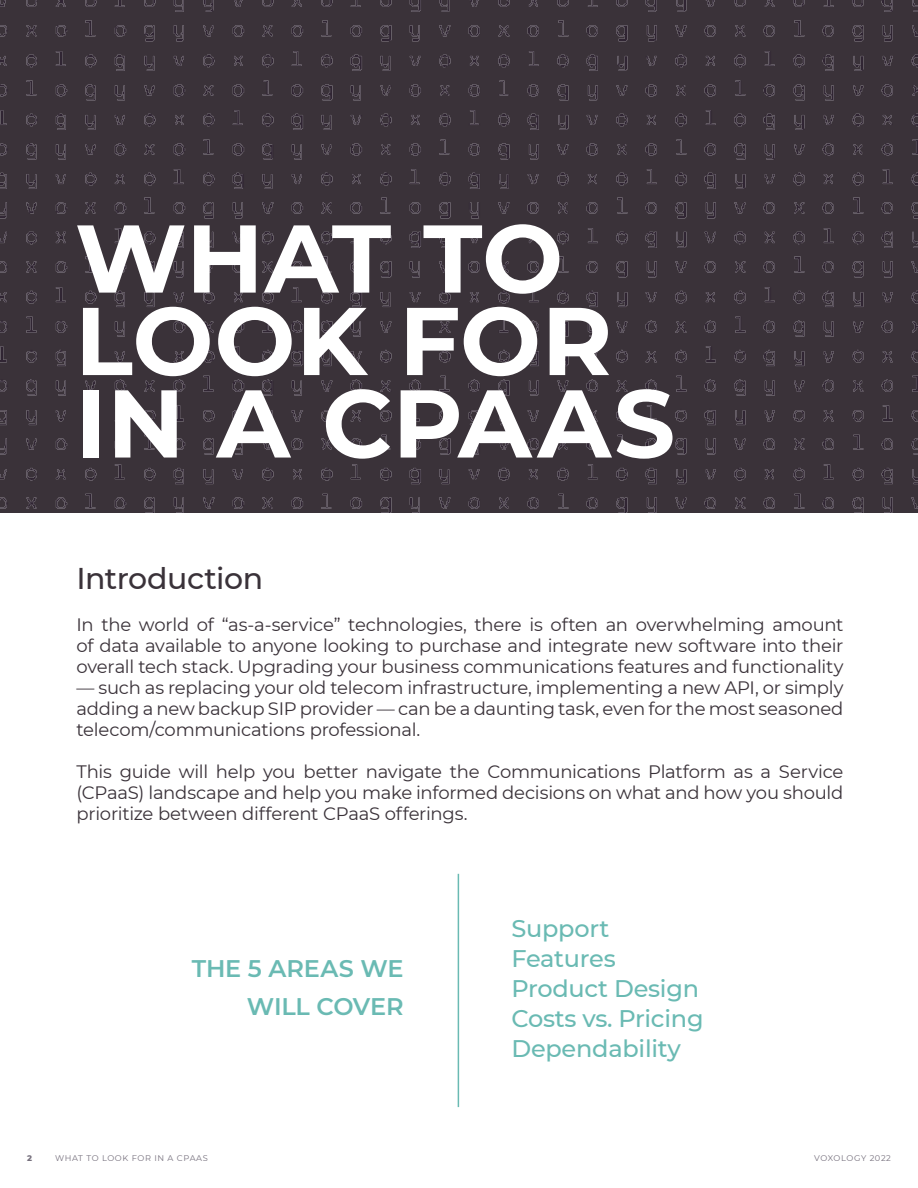
<style>
.page{position:relative;width:918px;height:1188px;background:#fff}
.page>*{position:absolute;margin:0;border:0;box-sizing:border-box;transform-origin:0 0}
.t1{font:700 96px/82.5px "Montserrat";letter-spacing:.005em;color:#fff}
.t2{font:500 30px "Montserrat";letter-spacing:-.02em;color:#3a3239}
.t3{font:500 24px/30px "Montserrat";letter-spacing:-.01em;color:#6abab3}
.t4{font:600 24px/37.5px "Montserrat";letter-spacing:-.01em;color:#6abab3;text-align:right}
.t5{font:18px/21px "Montserrat";letter-spacing:-.015em;color:#3a3239;text-align:justify}
.t6{font:8.25px "Montserrat";letter-spacing:.075em;color:#76707d}
.t7{font:800 8.25px "Montserrat";color:#76707d}
</style>
<div class="page">
<img style="left:0;top:0;width:918px;height:513px">
<hr style="left:458px;top:874px;width:1px;height:233px;background:#6abab3">
<h1 class="t1" style="left:75px;top:212px;width:602px">WHAT TO<br>LOOK FOR<br>IN A CPAAS</h1>
<h2 class="t2" style="left:76px;top:557px;width:188px">Introduction</h2>
<p class="t5" style="left:76px;top:614px;width:768px">In the world of “as-a-service” technologies, there is often an overwhelming amount of data available to anyone looking to purchase and integrate new software into their overall tech stack. Upgrading your business communications features and functionality</p>
<p class="t5" style="left:76px;top:677px;width:769px">— such as replacing your old telecom infrastructure, implementing a new API, or simply adding a new backup SIP provider — can be a daunting task, even for the most seasoned telecom/communications professional.</p>
<p class="t5" style="left:76px;top:761px;width:768px">This guide will help you better navigate the Communications Platform as a Service (CPaaS) landscape and help you make informed decisions on what and how you should prioritize between different CPaaS offerings.</p>
<h3 class="t4" style="left:192px;top:949px;width:213px">THE 5 AREAS WE<br>WILL COVER</h3>
<h3 class="t3" style="left:511px;top:912px;width:194px">Support<br>Features<br>Product Design<br>Costs vs. Pricing<br>Dependability</h3>
<p class="t7" style="left:27px;top:1152px;width:6px">2</p>
<p class="t6" style="left:55px;top:1152px;width:154px">WHAT TO LOOK FOR IN A CPAAS</p>
<p class="t6" style="left:814px;top:1152px;width:78px">VOXOLOGY 2022</p>
</div>
